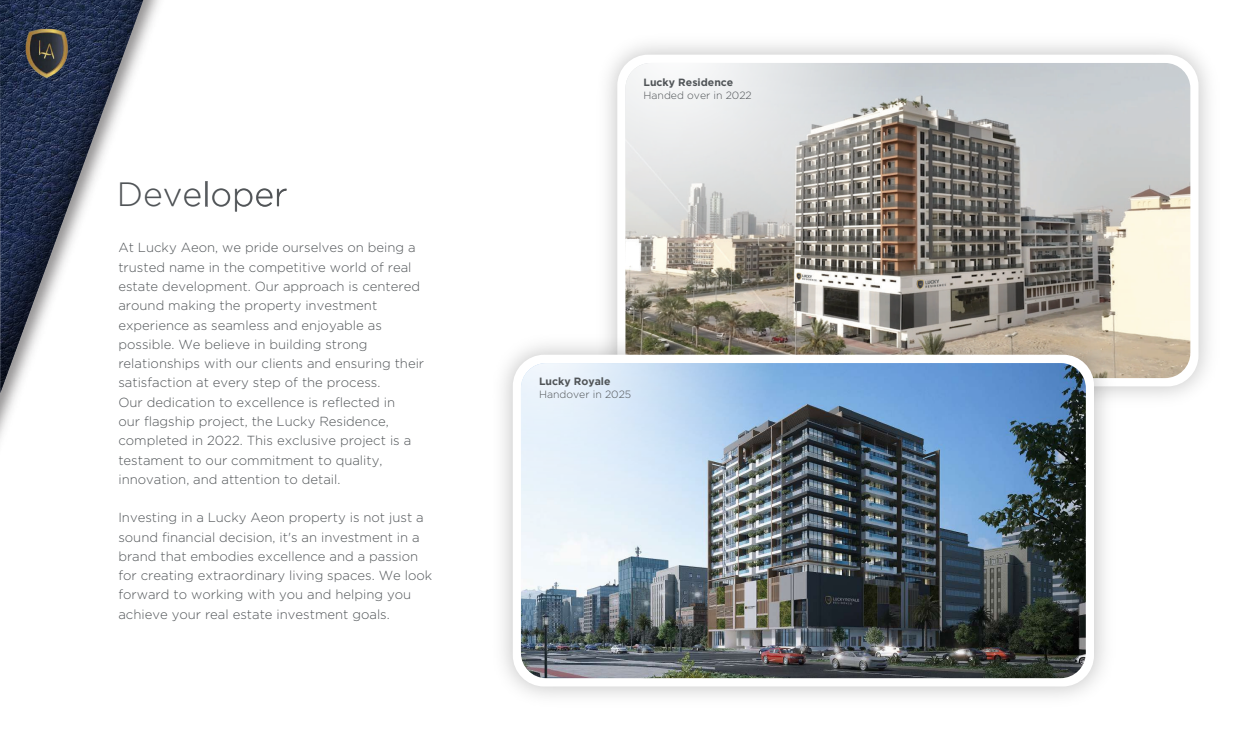
<style>
.page{position:relative;width:1241px;height:745px;background:#fff}
.page>*{position:absolute;margin:0;border:0;box-sizing:border-box;transform-origin:0 0}
.t1{font:300 33.69px "Gotham";color:#505457}
.t2{font:300 13.12px/19.2px "Gotham";color:#505457}
.t3{font:300 10.5px "Gotham";color:#505457}
.t4{font:700 10.5px "Gotham";color:#505457}
</style>
<div class="page">
<img style="left:607px;top:45px;width:602px;height:352px">
<div style="left:617px;top:55px;width:581px;height:331px;background:#fff;border-radius:31px"></div>
<img style="left:625px;top:63px;width:565px;height:315px">
<svg style="left:625px;top:63px;width:282px;height:216px"></svg>
<svg style="left:167px;top:188px;width:33px;height:19px"></svg>
<hr style="left:205px;top:182px;width:2px;height:24px;background:#989a9d">
<svg style="left:212px;top:189px;width:74px;height:23px"></svg>
<img style="left:502px;top:324px;width:621px;height:373px">
<div style="left:512px;top:354px;width:581px;height:332px;background:#fff;border-radius:31px"></div>
<img style="left:521px;top:363px;width:564px;height:314px">
<svg style="left:521px;top:363px;width:254px;height:202px"></svg>
<img style="left:0;top:0;width:167px;height:439px">
<svg style="left:0;top:0;width:143px;height:393px"></svg>
<img style="left:24px;top:29px;width:46px;height:51px">
<h1 class="t1" style="left:117px;top:173px;width:172px">Developer</h1>
<p class="t2" style="left:118px;top:238px;width:307px">At Lucky Aeon, we pride ourselves on being a trusted name in the competitive world of real estate development. Our approach is centered around making the property investment experience as seamless and enjoyable as possible. We believe in building strong relationships with our clients and ensuring their satisfaction at every step of the process.<br>Our dedication to excellence is reflected in<br>our flagship project, the Lucky Residence, completed in 2022. This exclusive project is a testament to our commitment to quality, innovation, and attention to detail.</p>
<p class="t2" style="left:118px;top:507px;width:315px">Investing in a Lucky Aeon property is not just a sound financial decision, it's an investment in a brand that embodies excellence and a passion for creating extraordinary living spaces. We look forward to working with you and helping you achieve your real estate investment goals.</p>
<p class="t4" style="left:643px;top:76px;width:91px">Lucky Residence</p>
<p class="t3" style="left:643px;top:89px;width:110px">Handed over in 2022</p>
<p class="t4" style="left:539px;top:374px;width:73px">Lucky Royale</p>
<p class="t3" style="left:539px;top:387px;width:94px">Handover in 2025</p>
</div>
